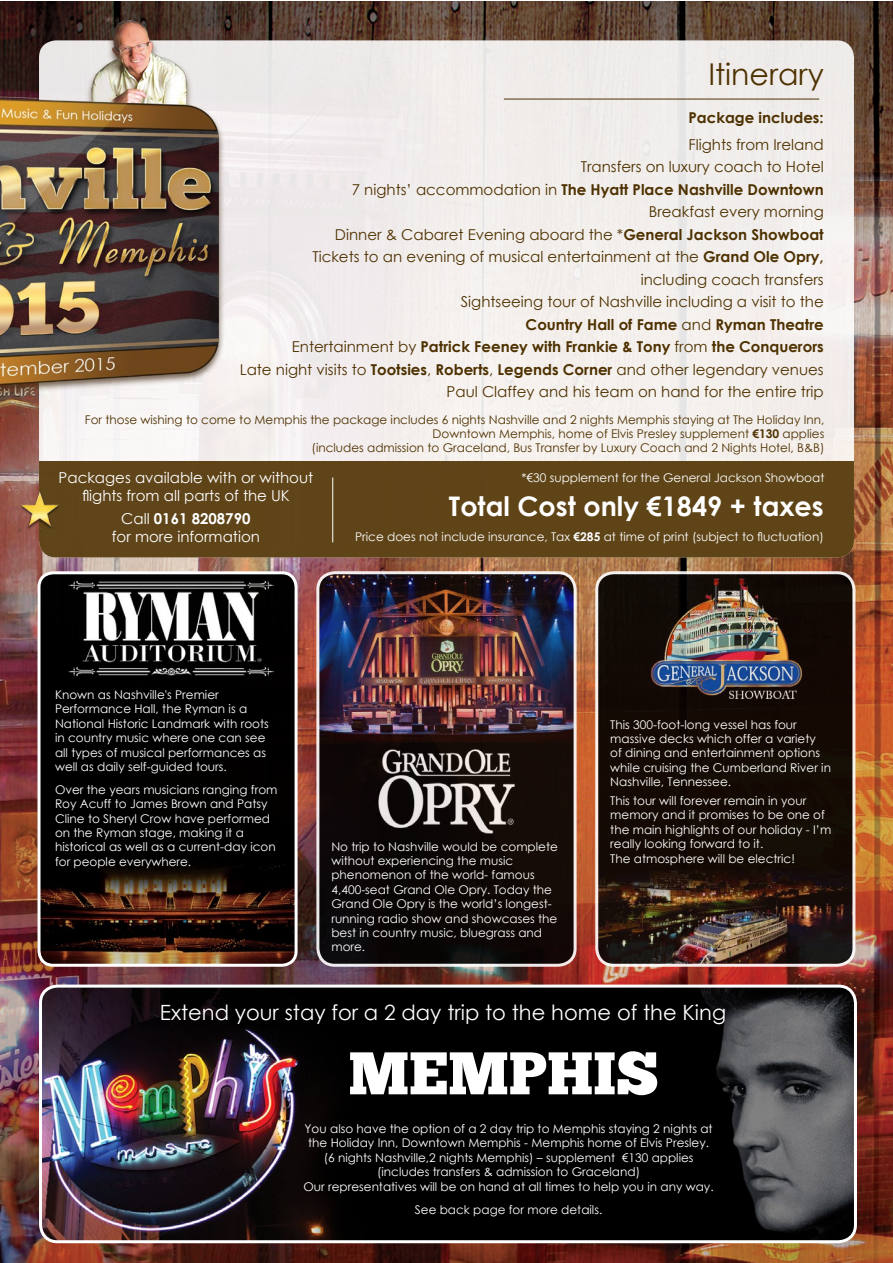
<style>
.page{position:relative;width:893px;height:1263px;background:#fff}
.page>*{position:absolute;margin:0;border:0;box-sizing:border-box;transform-origin:0 0}
.t1{font:60px "Chunk Five";color:#fff}
.t2{font:30px "Century Gothic";color:#4e3100}
.t3{font:700 27px "Century Gothic";color:#fff}
.t4{font:21px "Century Gothic";color:#fff}
.t5{font:15px/22.5px "Century Gothic";color:#4e3100;text-align:right}
.t6{font:15px/22.2px "Century Gothic";color:#fff;text-align:center}
.t7{font:700 15px "Century Gothic";color:#4e3100}
.t8{font:12px/14.4px "Century Gothic";color:#fff}
.t9{font:12px/14.4px "Century Gothic";color:#4e3100;text-align:right}
.s1{font-weight:700}
</style>
<div class="page">
<img style="left:0;top:1px;width:892px;height:1262px">
<img style="left:318px;top:573px;width:257px;height:392px">
<div style="left:316px;top:571px;width:261px;height:396px;border:3px solid #fff;border-radius:17px"></div>
<div style="left:39px;top:40px;width:815px;height:517px;background:#f2eeec;border-radius:17px"></div>
<div style="left:39px;top:461px;width:815px;height:96px;background:#5f4418"></div>
<img style="left:597px;top:573px;width:257px;height:392px">
<div style="left:595px;top:571px;width:260px;height:396px;border:3px solid #fff;border-radius:17px"></div>
<img style="left:39px;top:573px;width:257px;height:392px">
<div style="left:38px;top:571px;width:260px;height:396px;border:3px solid #fff;border-radius:14px"></div>
<hr style="left:504px;top:99px;width:315px;height:1px;background:#4e3100">
<img style="left:41px;top:986px;width:814px;height:256px">
<div style="left:39px;top:984px;width:818px;height:259px;border:3px solid #fff;border-radius:17px"></div>
<hr style="left:332px;top:477px;width:1px;height:65px;background:#fff">
<img style="left:18px;top:491px;width:42px;height:42px">
<img style="left:0;top:13px;width:231px;height:397px">
<h2 class="t2" style="left:708px;top:54px;width:117px">Itinerary</h2>
<p class="t7" style="left:688px;top:108px;width:137px">Package includes:</p>
<p class="t5" style="left:240px;top:133px;width:586px">Flights from Ireland<br>Transfers on luxury coach to Hotel<br>7 nights’ accommodation in <span class="s1">The Hyatt Place Nashville Downtown<br></span>Breakfast every morning<br>Dinner &amp; Cabaret Evening aboard the *<span class="s1">General Jackson Showboat<br></span>Tickets to an evening of musical entertainment at the <span class="s1">Grand Ole Opry,<br></span>including coach transfers<br>Sightseeing tour of Nashville including a visit to the<br><span class="s1">Country Hall of Fame</span> and <span class="s1">Ryman Theatre<br></span>Entertainment by <span class="s1">Patrick Feeney with Frankie &amp; Tony</span> from <span class="s1">the Conquerors<br></span>Late night visits to <span class="s1">Tootsies</span>, <span class="s1">Roberts</span>, <span class="s1">Legends Corner</span> and other legendary venues Paul Claffey and his team on hand for the entire trip</p>
<p class="t9" style="left:85px;top:412px;width:741px">For those wishing to come to Memphis the package includes 6 nights Nashville and 2 nights Memphis staying at The Holiday Inn,<br>Downtown Memphis, home of Elvis Presley supplement <span class="s1">€130</span> applies<br>(includes admission to Graceland, Bus Transfer by Luxury Coach and 2 Nights Hotel, B&amp;B)</p>
<p class="t6" style="left:59px;top:466px;width:256px">Packages available with or without</p>
<p class="t8" style="left:521px;top:470px;width:305px">*€30 supplement for the General Jackson Showboat</p>
<p class="t6" style="left:82px;top:484px;width:209px">flights from all parts of the UK<br>Call <span class="s1">0161 8208790</span></p>
<p class="t6" style="left:112px;top:524px;width:150px">for more information</p>
<h3 class="t3" style="left:449px;top:489px;width:376px">Total Cost only €1849 + taxes</h3>
<p class="t8" style="left:355px;top:529px;width:470px">Price does not include insurance, Tax <span class="s1">€285</span> at time of print (subject to fluctuation)</p>
<p class="t8" style="left:55px;top:687px;width:215px">Known as Nashville's Premier Performance Hall, the Ryman is a National Historic Landmark with roots in country music where one can see all types of musical performances as well as daily self-guided tours.</p>
<p class="t8" style="left:55px;top:782px;width:224px">Over the years musicians ranging from Roy Acuff to James Brown and Patsy Cline to Sheryl Crow have performed on the Ryman stage, making it a historical as well as a current-day icon for people everywhere.</p>
<p class="t8" style="left:331px;top:839px;width:228px">No trip to Nashville would be complete without experiencing the music phenomenon of the world- famous<br>4,400-seat Grand Ole Opry. Today the<br>Grand Ole Opry is the world’s longest&shy;running radio show and showcases the best in country music, bluegrass and more.</p>
<p class="t8" style="left:610px;top:717px;width:222px">This 300-foot-long vessel has four massive decks which offer a variety<br>of dining and entertainment options while cruising the Cumberland River in Nashville, Tennessee.</p>
<p class="t8" style="left:610px;top:793px;width:223px">This tour will forever remain in your memory and it promises to be one of the main highlights of our holiday - I’m really looking forward to it.<br>The atmosphere will be electric!</p>
<h3 class="t4" style="left:160px;top:999px;width:568px">Extend your stay for a 2 day trip to the home of the King</h3>
<h1 class="t1" style="left:349px;top:1037px;width:312px">MEMPHIS</h1>
<p class="t8" style="left:304px;top:1121px;width:412px;text-align:center">You also have the option of a 2 day trip to Memphis staying 2 nights at the Holiday Inn, Downtown Memphis - Memphis home of Elvis Presley. (6 nights Nashville,2 nights Memphis) – supplement €130 applies (includes transfers &amp; admission to Graceland)<br>Our representatives will be on hand at all times to help you in any way.</p>
<p class="t8" style="left:415px;top:1202px;width:189px">See back page for more details.</p>
</div>
